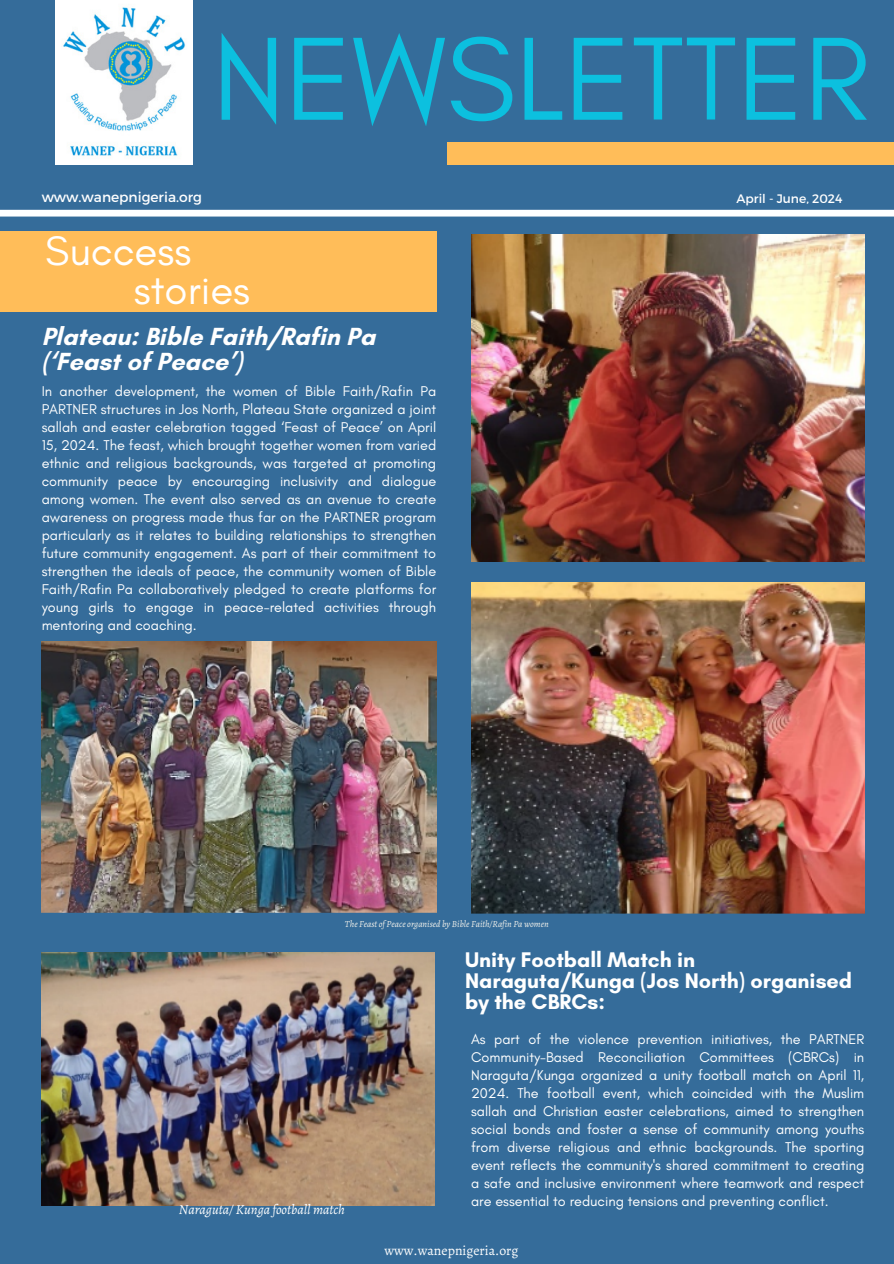
<style>
.page{position:relative;width:894px;height:1264px;background:#fff}
.page>*{position:absolute;margin:0;border:0;box-sizing:border-box;transform-origin:0 0}
.t1{font:120.45px "Glacial Indifference";color:#0cc0df}
.t2{font:42px/39.3px "Glacial Indifference";color:#fff}
.t3{font:700 25.2px/25.2px "Glacial Indifference";color:#fff}
.t4{font:700 21.6px/21.1px "Glacial Indifference";color:#fff}
.t5{font:14.4px/18px "Glacial Indifference";color:#fff;text-align:justify}
.t6{font:italic 13.8px "Alegreya";color:#fff}
.t7{font:13.8px "Alegreya";color:#fff}
.t8{font:13.8px "Montserrat";color:#fff}
.t9{font:12.3px "Montserrat";color:#fff}
.t10{font:italic 9.3px "Alegreya";color:#f2f1eb}
</style>
<div class="page">
<div style="left:0;top:0;width:893px;height:1263px;background:#356c9a"></div>
<img style="left:55px;top:0;width:138px;height:164px">
<div style="left:0;top:210px;width:893px;height:6px;background:#fff"></div>
<div style="left:446px;top:141px;width:447px;height:23px;background:#ffbd59"></div>
<div style="left:0;top:231px;width:436px;height:80px;background:#ffbd59"></div>
<img style="left:471px;top:234px;width:392px;height:327px">
<img style="left:471px;top:582px;width:392px;height:332px">
<img style="left:42px;top:641px;width:395px;height:272px">
<img style="left:42px;top:952px;width:392px;height:252px">
<h3 class="t1" style="left:212px;top:5px;width:658px">NEWSLETTER</h3>
<h5 class="t8" style="left:42px;top:188px;width:162px">www.wanepnigeria.org</h5>
<p class="t9" style="left:736px;top:190px;width:107px">April - June, 2024</p>
<p class="t2" style="left:134px;top:230px;width:118px;text-indent:-89px">Success stories</p>
<p class="t3" style="left:42px;top:323px;width:335px">Plateau: Bible Faith/Rafin Pa (‘Feast of Peace’)</p>
<p class="t5" style="left:42px;top:382px;width:396px">In another development, the women of Bible Faith/Rafin Pa PARTNER structures in Jos North, Plateau State organized a joint sallah and easter celebration tagged ‘Feast of Peace’ on April 15, 2024. The feast, which brought together women from varied ethnic and religious backgrounds, was targeted at promoting community peace by encouraging inclusivity and dialogue among women. The event also served as an avenue to create awareness on progress made thus far on the PARTNER program particularly as it relates to building relationships to strengthen future community engagement. As part of their commitment to strengthen the ideals of peace, the community women of Bible Faith/Rafin Pa collaboratively pledged to create platforms for young girls to engage in peace-related activities through mentoring and coaching.</p>
<p class="t10" style="left:345px;top:917px;width:205px">The Feast of Peace organised by Bible Faith/Rafin Pa women</p>
<h5 class="t4" style="left:465px;top:948px;width:388px">Unity Football Match in<br>Naraguta/Kunga (Jos North) organised by the CBRCs:</h5>
<h4 class="t5" style="left:471px;top:1029px;width:394px">As part of the violence prevention initiatives, the PARTNER Community-Based Reconciliation Committees (CBRCs) in Naraguta/Kunga organized a unity football match on April 11, 2024. The football event, which coincided with the Muslim sallah and Christian easter celebrations, aimed to strengthen social bonds and foster a sense of community among youths from diverse religious and ethnic backgrounds. The sporting event reflects the community's shared commitment to creating a safe and inclusive environment where teamwork and respect are essential to reducing tensions and preventing conflict.</h4>
<h5 class="t6" style="left:179px;top:1199px;width:167px">Naraguta/ Kunga football match</h5>
<h2 class="t7" style="left:384px;top:1240px;width:135px">www.wanepnigeria.org</h2>
</div>
